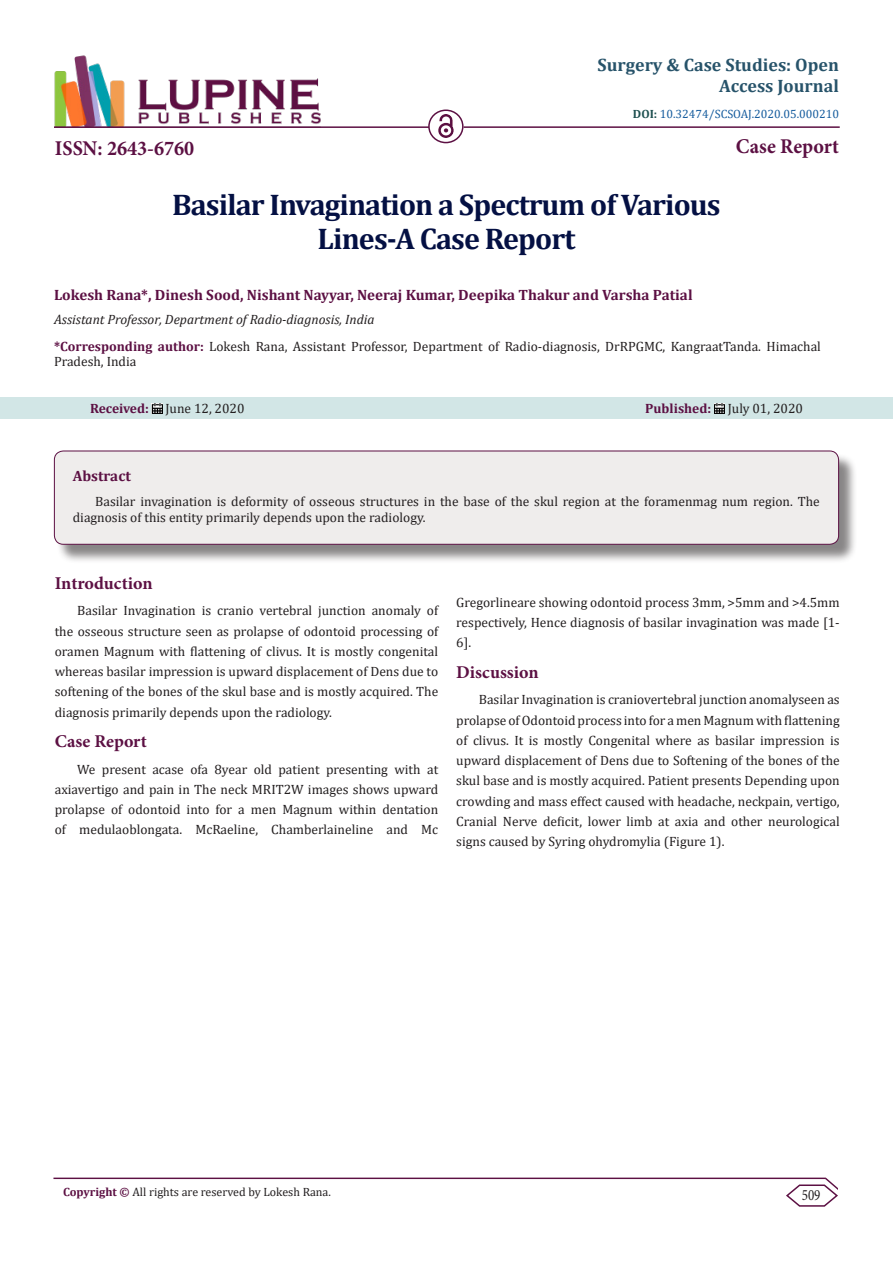
<style>
.page{position:relative;width:893px;height:1263px;background:#fff}
.page>*{position:absolute;margin:0;border:0;box-sizing:border-box;transform-origin:0 0}
.t1{font:700 30px/34.5px "Cambria";letter-spacing:-.03em;color:#041043;text-align:center}
.t2{font:700 21px "Minion Pro";color:#5c1043;scale:.96 1}
.t3{font:700 18px/21.6px "Cambria";color:#27536a;text-align:right}
.t4{font:700 18px "Minion Pro";color:#5c1043}
.t5{font:15.75px "Minion Pro";color:#231f20;scale:.83 1}
.t6{font:700 15px "Cambria";color:#5c1043}
.t7{font:13.5px/20.2px "Cambria";color:#231f20;text-align:justify}
.t8{font:italic 13.5px "Cambria";color:#231f20}
.t9{font:12px "Cambria";color:#231f20}
.t10{font:12px "Cambria";color:#175d9e}
.s1{font-weight:700;color:#1e5050}
.s2{font-weight:700;color:#5c1043}
</style>
<div class="page">
<img style="left:54px;top:55px;width:267px;height:71px">
<hr style="left:54px;top:126px;width:375px;height:2px;background:#5c1043">
<img style="left:438px;top:115px;width:15px;height:23px">
<div style="left:0;top:398px;width:893px;height:21px;background:#d2e6e6"></div>
<svg style="left:152px;top:403px;width:11px;height:11px"></svg>
<svg style="left:714px;top:403px;width:11px;height:11px"></svg>
<div style="left:428px;top:109px;width:36px;height:34px;border:2px solid #5c1043;border-radius:50%"></div>
<hr style="left:464px;top:126px;width:376px;height:2px;background:#5c1043">
<hr style="left:53px;top:1177px;width:773px;height:2px;background:#5c1043">
<svg style="left:785px;top:1177px;width:53px;height:30px"></svg>
<div style="left:56px;top:453px;width:802px;height:110px;background:#231f20;opacity:.54"></div>
<div style="left:54px;top:451px;width:785px;height:93px;background:#efedec;border-radius:9px"></div>
<div style="left:54px;top:451px;width:785px;height:94px;border:1px solid #5c1043;border-radius:9px"></div>
<p class="t3" style="left:598px;top:53px;width:243px">Surgery &amp; Case Studies: Open<br>Access Journal</p>
<p class="t2" style="left:55px;top:134px;width:147px">ISSN: 2643-6760</p>
<p class="t10" style="left:633px;top:107px;width:208px"><span class="s1">DOI:</span> 10.32474/SCSOAJ.2020.05.000210</p>
<p class="t2" style="left:736px;top:131px;width:109px">Case Report</p>
<p class="t1" style="left:172px;top:186px;width:550px">Basilar Invagination a Spectrum of Various<br>Lines-A Case Report</p>
<p class="t6" style="left:54px;top:284px;width:640px">Lokesh Rana*, Dinesh Sood, Nishant Nayyar, Neeraj Kumar, Deepika Thakur and Varsha Patial</p>
<p class="t8" style="left:54px;top:310px;width:322px">Assistant Professor, Department of Radio-diagnosis, India</p>
<p class="t7" style="left:54px;top:339px;width:768px;line-height:15px"><span class="s2">*Corresponding author:</span> Lokesh Rana, Assistant Professor, Department of Radio-diagnosis, DrRPGMC, KangraatTanda. Himachal<br>Pradesh, India</p>
<p class="t7" style="left:90px;top:398px;width:156px"><span class="s2">Received:</span> June 12, 2020</p>
<p class="t7" style="left:645px;top:398px;width:159px"><span class="s2">Published:</span> July 01, 2020</p>
<p class="t6" style="left:73px;top:465px;width:60px">Abstract</p>
<p class="t7" style="left:73px;top:493px;width:748px;line-height:16.2px;text-indent:22px">Basilar invagination is deformity of osseous structures in the base of the skul region at the foramenmag num region. The diagnosis of this entity primarily depends upon the radiology.</p>
<p class="t4" style="left:55px;top:571px;width:99px">Introduction</p>
<p class="t7" style="left:55px;top:601px;width:385px;text-indent:22px">Basilar Invagination is cranio vertebral junction anomaly of the osseous structure seen as prolapse of odontoid processing of oramen Magnum with flattening of clivus. It is mostly congenital whereas basilar impression is upward displacement of Dens due to softening of the bones of the skul base and is mostly acquired. The diagnosis primarily depends upon the radiology.</p>
<p class="t4" style="left:55px;top:729px;width:94px">Case Report</p>
<p class="t7" style="left:55px;top:759px;width:385px;text-indent:22px">We present acase ofa 8year old patient presenting with at axiavertigo and pain in The neck MRIT2W images shows upward prolapse of odontoid into for a men Magnum within dentation of medulaoblongata. McRaeline, Chamberlaineline and Mc</p>
<p class="t7" style="left:456px;top:592px;width:385px">Gregorlineare showing odontoid process 3mm, &gt;5mm and &gt;4.5mm respectively, Hence diagnosis of basilar invagination was made [1- 6].</p>
<p class="t4" style="left:456px;top:660px;width:84px">Discussion</p>
<p class="t7" style="left:456px;top:689px;width:385px;text-indent:22px">Basilar Invagination is craniovertebral junction anomalyseen as prolapse of Odontoid process into for a men Magnum with flattening of clivus. It is mostly Congenital where as basilar impression is upward displacement of Dens due to Softening of the bones of the skul base and is mostly acquired. Patient presents Depending upon crowding and mass effect caused with headache, neckpain, vertigo, Cranial Nerve deficit, lower limb at axia and other neurological signs caused by Syring ohydromylia (Figure 1).</p>
<p class="t9" style="left:63px;top:1185px;width:269px"><span class="s2">Copyright ©</span> All rights are reserved by Lokesh Rana.</p>
<p class="t5" style="left:802px;top:1185px;width:24px">509</p>
</div>
